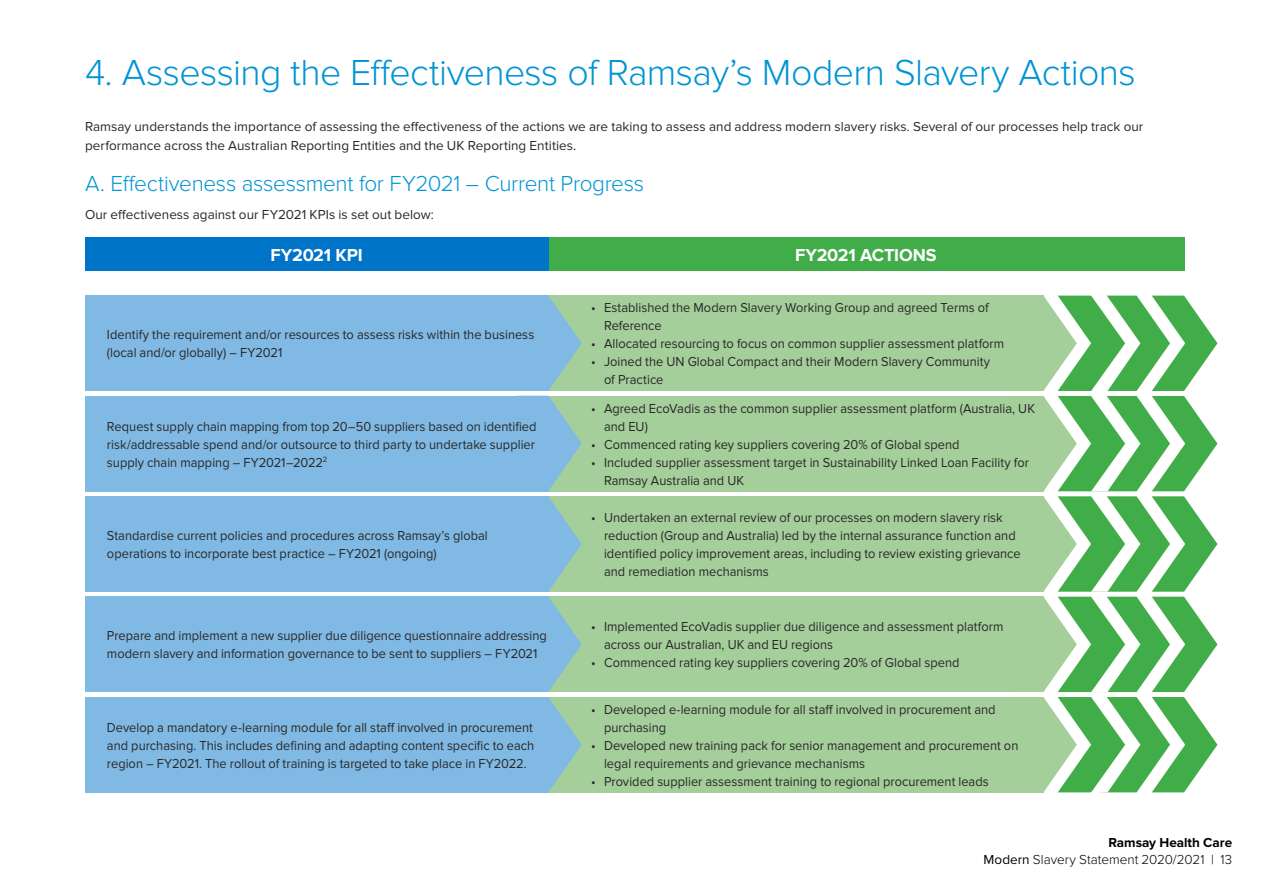
<style>
.page{position:relative;width:1263px;height:893px;background:#fff}
.page>*{position:absolute;margin:0;border:0;box-sizing:border-box;transform-origin:0 0}
.t1{font:300 37.5px "Proxima Nova";letter-spacing:-.015em;color:#0194d3}
.t2{font:300 22.5px "Proxima Nova";letter-spacing:-.015em;color:#0194d3}
.t3{font:700 18px "Proxima Nova";letter-spacing:-.01em;color:#fff}
.t4{font:13.5px/18px "Proxima Nova";color:#292829;scale:.95 1}
.t5{font:13.5px/19.5px "Proxima Nova";color:#292829}
.t6{font:300 13.5px/16.5px "Proxima Nova";color:#000;text-align:right}
.s1{font-weight:700}
.s2{font-weight:400}
</style>
<div class="page">
<div style="left:548px;top:296px;width:495px;height:95px;background:#a4ce9a"></div>
<div style="left:85px;top:296px;width:463px;height:95px;background:#80b9e3"></div>
<div style="left:547px;top:237px;width:637px;height:33px;background:#41ad49"></div>
<div style="left:85px;top:237px;width:463px;height:33px;background:#0074c8"></div>
<div style="left:548px;top:396px;width:495px;height:95px;background:#a4ce9a"></div>
<div style="left:85px;top:396px;width:463px;height:95px;background:#80b9e3"></div>
<div style="left:548px;top:496px;width:495px;height:96px;background:#a4ce9a"></div>
<div style="left:85px;top:496px;width:463px;height:96px;background:#80b9e3"></div>
<div style="left:548px;top:597px;width:495px;height:95px;background:#a4ce9a"></div>
<div style="left:85px;top:597px;width:463px;height:95px;background:#80b9e3"></div>
<div style="left:548px;top:697px;width:495px;height:95px;background:#a4ce9a"></div>
<div style="left:85px;top:697px;width:463px;height:95px;background:#80b9e3"></div>
<svg style="left:1011px;top:295px;width:206px;height:498px"></svg>
<div style="left:1032px;top:337px;width:23px;height:16px;background:#a4ce9a"></div>
<div style="left:1032px;top:435px;width:23px;height:17px;background:#a4ce9a"></div>
<div style="left:1032px;top:535px;width:23px;height:17px;background:#a4ce9a"></div>
<div style="left:1032px;top:636px;width:23px;height:16px;background:#a4ce9a"></div>
<div style="left:1032px;top:737px;width:23px;height:16px;background:#a4ce9a"></div>
<svg style="left:500px;top:296px;width:82px;height:496px"></svg>
<h1 class="t1" style="left:85px;top:51px;width:1052px">4. Assessing the Effectiveness of Ramsay’s Modern Slavery Actions</h1>
<p class="t5" style="left:85px;top:117px;width:1060px">Ramsay understands the importance of assessing the effectiveness of the actions we are taking to assess and address modern slavery risks. Several of our processes help track our performance across the Australian Reporting Entities and the UK Reporting Entities.</p>
<h2 class="t2" style="left:85px;top:171px;width:561px">A. Effectiveness assessment for FY2021 – Current Progress</h2>
<p class="t5" style="left:85px;top:205px;width:350px">Our effectiveness against our FY2021 KPIs is set out below:</p>
<h3 class="t3" style="left:270px;top:244px;width:94px">FY2021 KPI</h3>
<h3 class="t3" style="left:795px;top:244px;width:143px">FY2021 ACTIONS</h3>
<p class="t4" style="left:107px;top:326px;width:451px">Identify the requirement and/or resources to assess risks within the business (local and/or globally) – FY2021</p>
<p class="t4" style="left:107px;top:417px;width:454px;text-align:justify">Request supply chain mapping from top 20–50 suppliers based on identified risk/addressable spend and/or outsource to third party to undertake supplier supply chain mapping – FY2021–2022<sup>2</sup></p>
<p class="t4" style="left:107px;top:527px;width:402px">Standardise current policies and procedures across Ramsay’s global operations to incorporate best practice – FY2021 (ongoing)</p>
<p class="t4" style="left:107px;top:627px;width:465px">Prepare and implement a new supplier due diligence questionnaire addressing modern slavery and information governance to be sent to suppliers – FY2021</p>
<p class="t4" style="left:107px;top:718px;width:451px;text-align:justify">Develop a mandatory e-learning module for all staff involved in procurement and purchasing. This includes defining and adapting content specific to each region – FY2021. The rollout of training is targeted to take place in FY2022.</p>
<p class="t4" style="left:604px;top:299px;width:406px;text-indent:-13px">• Established the Modern Slavery Working Group and agreed Terms of<br>Reference</p>
<p class="t4" style="left:591px;top:335px;width:436px">• Allocated resourcing to focus on common supplier assessment platform</p>
<p class="t4" style="left:604px;top:353px;width:408px;text-indent:-13px">• Joined the UN Global Compact and their Modern Slavery Community of Practice</p>
<p class="t4" style="left:604px;top:399px;width:455px;text-indent:-13px">• Agreed EcoVadis as the common supplier assessment platform (Australia, UK and EU)</p>
<p class="t4" style="left:591px;top:435px;width:389px">• Commenced rating key suppliers covering 20% of Global spend</p>
<p class="t4" style="left:604px;top:453px;width:449px;text-indent:-13px">• Included supplier assessment target in Sustainability Linked Loan Facility for<br>Ramsay Australia and UK</p>
<p class="t4" style="left:604px;top:509px;width:440px;text-indent:-13px">• Undertaken an external review of our processes on modern slavery risk reduction (Group and Australia) led by the internal assurance function and identified policy improvement areas, including to review existing grievance and remediation mechanisms</p>
<p class="t4" style="left:604px;top:618px;width:422px;text-indent:-13px">• Implemented EcoVadis supplier due diligence and assessment platform across our Australian, UK and EU regions</p>
<p class="t4" style="left:591px;top:654px;width:389px">• Commenced rating key suppliers covering 20% of Global spend</p>
<p class="t4" style="left:604px;top:700px;width:414px;text-indent:-13px">• Developed e-learning module for all staff involved in procurement and purchasing</p>
<p class="t4" style="left:604px;top:736px;width:438px;text-indent:-13px">• Developed new training pack for senior management and procurement on legal requirements and grievance mechanisms</p>
<p class="t4" style="left:591px;top:772px;width:420px">• Provided supplier assessment training to regional procurement leads</p>
<p class="t6" style="left:983px;top:834px;width:250px"><span class="s1">Ramsay Health Care<br></span><span class="s2">Modern</span> Slavery Statement 2020/2021 | 13</p>
</div>
